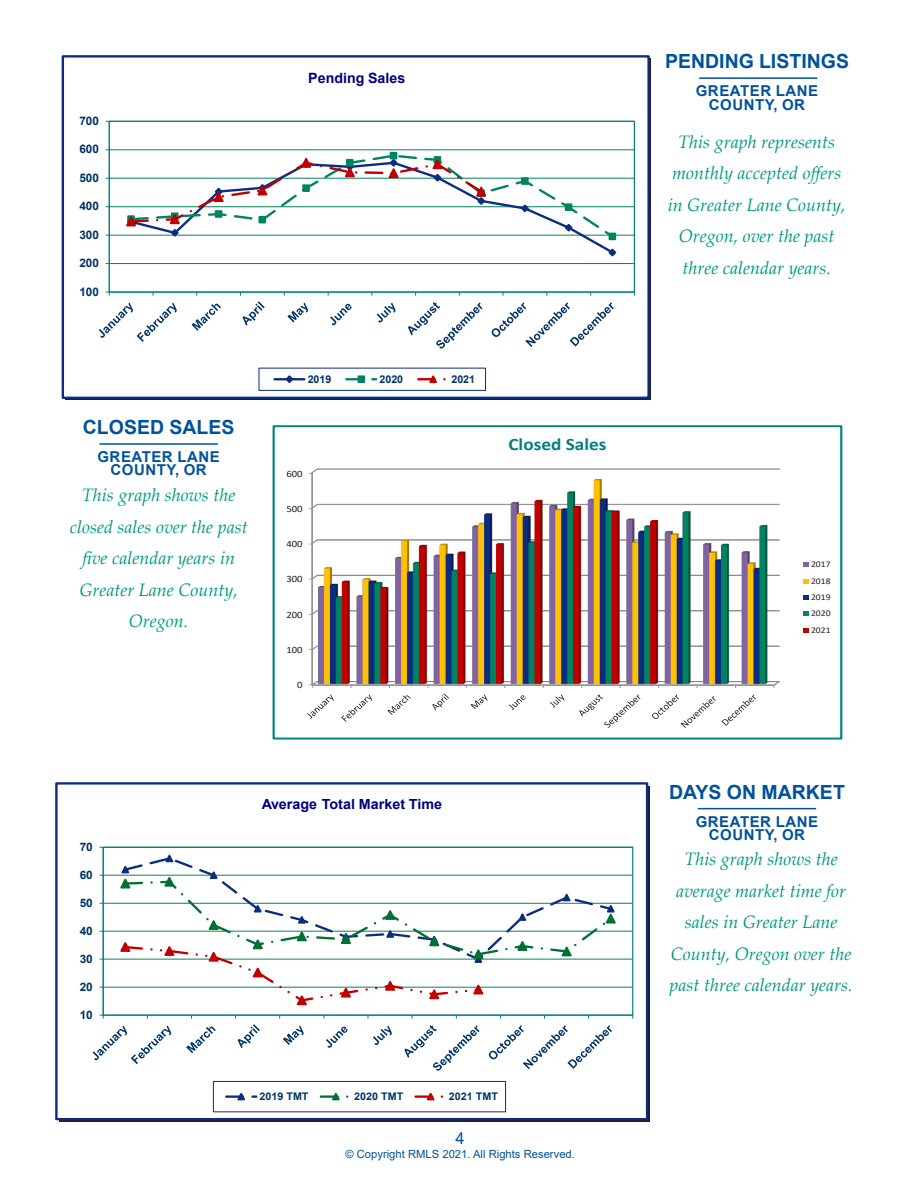
<style>
.page{position:relative;width:918px;height:1188px;background:#fff}
.page>*{position:absolute;margin:0;border:0;box-sizing:border-box;transform-origin:0 0}
.t1{font:700 19.5px "Arial";color:#01529a}
.RMLS_Graph_Text{font:italic 18px/31.5px "Palatino Linotype";color:#009c7d;text-align:center}
.t2{font:700 17.4px "Calibri";color:#008080;scale:1.1 1}
.t3{font:16.5px "Arial";color:#01539c}
.Location{font:700 15px/13.5px "Arial";letter-spacing:.035em;color:#01529a;text-align:center}
.t4{font:700 14.25px "Arial";color:#000080}
.t5{font:700 13.95px "Arial";color:#000080}
.t6{font:700 11.85px "Arial";letter-spacing:.005em;color:#036}
.t7{font:700 11.55px "Arial";color:#036}
.t8{font:11.25px "Arial";color:#01539c}
.t9{font:700 10.65px "Arial";color:#036}
.t10{font:700 10.5px "Arial";color:#036}
.t11{font:9.75px "Calibri";color:#231f20;scale:1.1 1}
.t12{font:9.6px "Calibri";letter-spacing:.005em;color:#231f20;scale:1.1 1}
.t13{font:8.7px/16.4px "Calibri";color:#231f20;text-align:justify;scale:1.1 1}
</style>
<div class="page">
<hr style="left:699px;top:77px;width:118px;height:2px;background:#01539c">
<hr style="left:100px;top:443px;width:118px;height:2px;background:#01539c">
<hr style="left:698px;top:808px;width:118px;height:1px;background:#01539c">
<img style="left:310px;top:468px;width:470px;height:219px">
<svg style="left:309px;top:684px;width:4px;height:4px"></svg>
<svg style="left:307px;top:695px;width:27px;height:24px"></svg>
<svg style="left:341px;top:695px;width:31px;height:27px"></svg>
<svg style="left:387px;top:695px;width:24px;height:20px"></svg>
<svg style="left:428px;top:685px;width:21px;height:25px"></svg>
<svg style="left:471px;top:695px;width:17px;height:14px"></svg>
<svg style="left:509px;top:695px;width:17px;height:15px"></svg>
<svg style="left:550px;top:694px;width:15px;height:14px"></svg>
<svg style="left:579px;top:695px;width:61px;height:33px"></svg>
<svg style="left:652px;top:694px;width:64px;height:34px"></svg>
<svg style="left:722px;top:695px;width:34px;height:31px"></svg>
<svg style="left:803px;top:562px;width:6px;height:5px"></svg>
<svg style="left:803px;top:579px;width:6px;height:4px"></svg>
<svg style="left:803px;top:595px;width:6px;height:5px"></svg>
<svg style="left:803px;top:611px;width:6px;height:5px"></svg>
<svg style="left:803px;top:628px;width:6px;height:5px"></svg>
<div style="left:273px;top:425px;width:569px;height:315px;border:2px solid #008080"></div>
<hr style="left:103px;top:987px;width:530px;height:1px;background:#008460">
<hr style="left:103px;top:959px;width:530px;height:1px;background:#008460">
<hr style="left:103px;top:931px;width:530px;height:1px;background:#008460">
<hr style="left:103px;top:903px;width:530px;height:1px;background:#008460">
<hr style="left:103px;top:875px;width:530px;height:1px;background:#008460">
<div style="left:103px;top:847px;width:530px;height:169px;border:1px solid #008080"></div>
<hr style="left:103px;top:847px;width:1px;height:168px;background:#008080">
<hr style="left:103px;top:1015px;width:530px;height:1px;background:#008080">
<svg style="left:614px;top:903px;width:4px;height:21px"></svg>
<svg style="left:118px;top:854px;width:496px;height:152px"></svg>
<svg style="left:93px;top:1025px;width:78px;height:39px"></svg>
<svg style="left:186px;top:1026px;width:30px;height:27px"></svg>
<svg style="left:235px;top:1015px;width:25px;height:33px"></svg>
<svg style="left:283px;top:1025px;width:21px;height:20px"></svg>
<svg style="left:326px;top:1027px;width:22px;height:21px"></svg>
<svg style="left:373px;top:1026px;width:19px;height:19px"></svg>
<svg style="left:404px;top:1025px;width:76px;height:46px"></svg>
<svg style="left:489px;top:1025px;width:123px;height:44px"></svg>
<div style="left:213px;top:1081px;width:293px;height:31px;border:1px solid #0c2c82"></div>
<svg style="left:226px;top:1092px;width:30px;height:9px"></svg>
<svg style="left:321px;top:1092px;width:28px;height:9px"></svg>
<svg style="left:416px;top:1092px;width:27px;height:9px"></svg>
<div style="left:55px;top:782px;width:593px;height:338px;border:2px solid #0c2c82"></div>
<hr style="left:109px;top:263px;width:525px;height:1px;background:#008460">
<hr style="left:109px;top:235px;width:525px;height:1px;background:#008460">
<hr style="left:109px;top:206px;width:525px;height:1px;background:#008460">
<hr style="left:109px;top:178px;width:525px;height:1px;background:#008460">
<hr style="left:109px;top:150px;width:525px;height:1px;background:#008460">
<div style="left:109px;top:121px;width:526px;height:172px;border:1px solid #008080"></div>
<hr style="left:109px;top:121px;width:1px;height:171px;background:#008080">
<hr style="left:109px;top:292px;width:525px;height:1px;background:#008080">
<svg style="left:607px;top:248px;width:10px;height:9px"></svg>
<div style="left:390px;top:152px;width:7px;height:7px;border:2px solid #008460"></div>
<svg style="left:124px;top:153px;width:492px;height:87px"></svg>
<svg style="left:99px;top:303px;width:78px;height:39px"></svg>
<svg style="left:192px;top:304px;width:29px;height:27px"></svg>
<svg style="left:240px;top:292px;width:25px;height:34px"></svg>
<svg style="left:287px;top:303px;width:21px;height:19px"></svg>
<svg style="left:330px;top:304px;width:22px;height:21px"></svg>
<svg style="left:377px;top:303px;width:19px;height:19px"></svg>
<svg style="left:408px;top:302px;width:75px;height:47px"></svg>
<svg style="left:492px;top:302px;width:122px;height:45px"></svg>
<div style="left:259px;top:368px;width:227px;height:23px;border:1px solid #0c2c82"></div>
<hr style="left:275px;top:378px;width:29px;height:2px;background:#0c2c82">
<svg style="left:284px;top:375px;width:11px;height:8px"></svg>
<svg style="left:346px;top:376px;width:30px;height:6px"></svg>
<div style="left:358px;top:375px;width:7px;height:8px;border:2px solid #008460"></div>
<svg style="left:418px;top:375px;width:28px;height:9px"></svg>
<div style="left:62px;top:55px;width:588px;height:344px;border:2px solid #0c2c82"></div>
<p class="t6" style="left:79px;top:113px;width:21px">700</p>
<p class="t6" style="left:79px;top:141px;width:21px">600</p>
<p class="t6" style="left:79px;top:169px;width:21px">500</p>
<p class="t6" style="left:79px;top:198px;width:21px">400</p>
<p class="t6" style="left:79px;top:226px;width:21px">300</p>
<p class="t6" style="left:79px;top:255px;width:21px">200</p>
<p class="t6" style="left:79px;top:283px;width:21px">100</p>
<p class="t1" style="left:83px;top:413px;width:153px">CLOSED SALES</p>
<p class="Location" style="left:97px;top:450px;width:124px">GREATER LANE<br>COUNTY, OR</p>
<p class="RMLS_Graph_Text" style="left:70px;top:479px;width:179px">This graph shows the closed sales over the past five calendar years in<br>Greater Lane County,<br>Oregon.</p>
<p class="t4" style="left:308px;top:68px;width:99px">Pending Sales</p>
<p class="t9" style="left:308px;top:371px;width:25px">2019</p>
<p class="t9" style="left:380px;top:371px;width:25px">2020</p>
<p class="t9" style="left:451px;top:371px;width:25px">2021</p>
<p class="t12" style="left:286px;top:467px;width:16px">600</p>
<p class="t12" style="left:286px;top:502px;width:16px">500</p>
<p class="t12" style="left:286px;top:537px;width:16px">400</p>
<p class="t12" style="left:286px;top:573px;width:16px">300</p>
<p class="t11" style="left:286px;top:608px;width:16px">200</p>
<p class="t12" style="left:286px;top:643px;width:16px">100</p>
<p class="t12" style="left:297px;top:678px;width:6px">0</p>
<p class="t2" style="left:508px;top:432px;width:91px">Closed Sales</p>
<p class="t7" style="left:80px;top:839px;width:15px">70</p>
<p class="t7" style="left:80px;top:867px;width:15px">60</p>
<p class="t7" style="left:80px;top:895px;width:15px">50</p>
<p class="t7" style="left:80px;top:923px;width:15px">40</p>
<p class="t7" style="left:80px;top:951px;width:15px">30</p>
<p class="t7" style="left:80px;top:979px;width:15px">20</p>
<p class="t7" style="left:80px;top:1007px;width:15px">10</p>
<p class="t5" style="left:262px;top:795px;width:182px">Average Total Market Time</p>
<p class="t10" style="left:260px;top:1089px;width:50px">2019 TMT</p>
<p class="t10" style="left:354px;top:1089px;width:50px">2020 TMT</p>
<p class="t10" style="left:449px;top:1089px;width:50px">2021 TMT</p>
<p class="t3" style="left:456px;top:1127px;width:11px">4</p>
<p class="t8" style="left:345px;top:1146px;width:231px">© Copyright RMLS 2021. All Rights Reserved.</p>
<p class="t1" style="left:665px;top:48px;width:185px">PENDING LISTINGS</p>
<p class="Location" style="left:696px;top:84px;width:124px">GREATER LANE<br>COUNTY, OR</p>
<p class="RMLS_Graph_Text" style="left:668px;top:125px;width:180px">This graph represents monthly accepted offers in Greater Lane County,<br>Oregon, over the past three calendar years.</p>
<p class="t13" style="left:811px;top:556px;width:19px">2017<br>2018<br>2019<br>2020<br>2021</p>
<p class="t1" style="left:669px;top:778px;width:177px">DAYS ON MARKET</p>
<p class="Location" style="left:696px;top:815px;width:124px">GREATER LANE<br>COUNTY, OR</p>
<p class="RMLS_Graph_Text" style="left:670px;top:843px;width:185px">This graph shows the average market time for sales in Greater Lane<br>County, Oregon over the past three calendar years.</p>
</div>
